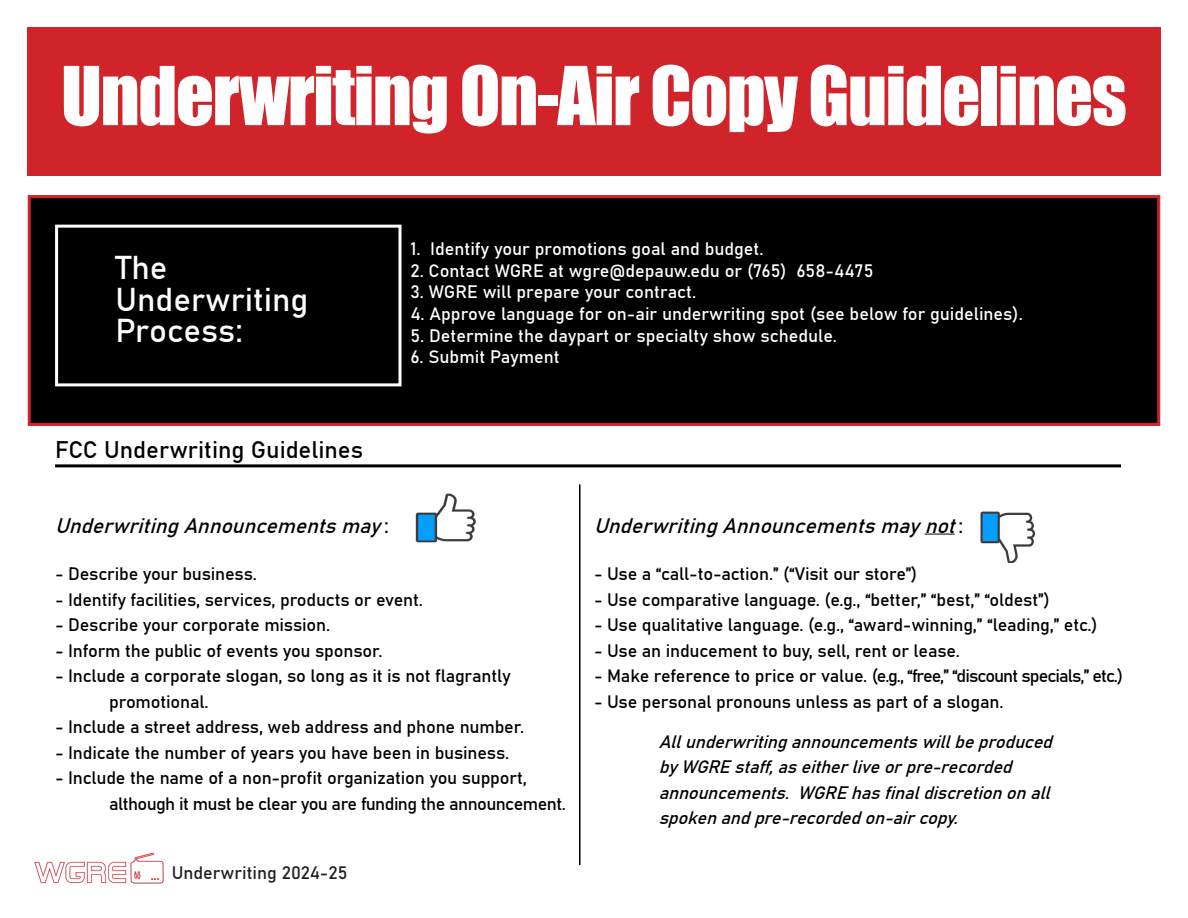
<style>
.page{position:relative;width:1188px;height:918px;background:#fff}
.page>*{position:absolute;margin:0;border:0;box-sizing:border-box;transform-origin:0 0}
.t1{font:75px "Impact";letter-spacing:-.02em;color:#fff}
.t2{font:33px "Bahnschrift";color:#fff}
.t3{font:24px "Bahnschrift";color:#000}
.t4{font:italic 21px "Bahnschrift";color:#000}
.t5{font:18px "Bahnschrift";letter-spacing:-.01em;color:#000}
.t6{font:18px "Bahnschrift";color:#fff}
.t7{font:italic 18px/25.5px "Bahnschrift";color:#000}
.t8{font:18px "Bahnschrift";letter-spacing:-.03em;color:#000}
.t9{font:18px "Bahnschrift";color:#231f20}
.s1{font-style:normal}
</style>
<div class="page">
<div style="left:28px;top:195px;width:1132px;height:231px;background:#000;border:3px solid #d1232a"></div>
<div style="left:27px;top:27px;width:1134px;height:149px;background:#d1232a"></div>
<div style="left:55px;top:225px;width:347px;height:161px;background:#000;border:3px solid #fff"></div>
<hr style="left:55px;top:464px;width:1066px;height:3px;background:#000">
<hr style="left:925px;top:534px;width:30px;height:1px;background:#000">
<hr style="left:579px;top:484px;width:1px;height:381px;background:#000">
<img style="left:34px;top:852px;width:130px;height:32px">
<img style="left:415px;top:493px;width:61px;height:50px">
<img style="left:980px;top:511px;width:55px;height:52px">
<p class="t1" style="left:61px;top:38px;width:1067px">Underwriting On-Air Copy Guidelines</p>
<p class="t2" style="left:116px;top:243px;width:53px">The</p>
<p class="t2" style="left:116px;top:274px;width:194px">Underwriting</p>
<p class="t2" style="left:116px;top:306px;width:129px">Process:</p>
<p class="t3" style="left:55px;top:431px;width:310px">FCC Underwriting Guidelines</p>
<p class="t6" style="left:410px;top:235px;width:355px">1. Identify your promotions goal and budget.</p>
<p class="t6" style="left:410px;top:257px;width:465px">2. Contact WGRE at wgre@depauw.edu or (765) 658-4475</p>
<p class="t6" style="left:410px;top:278px;width:287px">3. WGRE will prepare your contract.</p>
<p class="t6" style="left:410px;top:300px;width:614px">4. Approve language for on-air underwriting spot (see below for guidelines).</p>
<p class="t6" style="left:410px;top:322px;width:428px">5. Determine the daypart or specialty show schedule.</p>
<p class="t6" style="left:410px;top:343px;width:151px">6. Submit Payment</p>
<p class="t4" style="left:55px;top:510px;width:335px">UnderwritingAnnouncementsmay<span class="s1">:</span></p>
<p class="t5" style="left:55px;top:560px;width:203px">- Describe your business.</p>
<p class="t5" style="left:55px;top:586px;width:369px">- Identify facilities, services, products or event.</p>
<p class="t5" style="left:55px;top:611px;width:277px">- Describe your corporate mission.</p>
<p class="t5" style="left:55px;top:637px;width:329px">- Inform the public of events you sponsor.</p>
<p class="t5" style="left:55px;top:662px;width:457px">- Include a corporate slogan, so long as it is not flagrantly</p>
<p class="t5" style="left:109px;top:688px;width:101px">promotional.</p>
<p class="t5" style="left:55px;top:713px;width:471px">- Include a street address, web address and phone number.</p>
<p class="t5" style="left:55px;top:739px;width:456px">- Indicate the number of years you have been in business.</p>
<p class="t5" style="left:55px;top:764px;width:473px">- Include the name of a non-profit organization you support,</p>
<p class="t8" style="left:109px;top:790px;width:458px">although it must be clear you are funding the announcement.</p>
<p class="t9" style="left:172px;top:859px;width:177px">Underwriting 2024-25</p>
<p class="t4" style="left:594px;top:510px;width:371px">UnderwritingAnnouncementsmaynot <span class="s1">:</span></p>
<p class="t5" style="left:594px;top:560px;width:325px">- Use a “call-to-action.” (“Visit our store”)</p>
<p class="t5" style="left:594px;top:586px;width:457px">- Use comparative language. (e.g., “better,” “best,” “oldest”)</p>
<p class="t5" style="left:594px;top:611px;width:505px">- Use qualitative language. (e.g., “award-winning,” “leading,” etc.)</p>
<p class="t5" style="left:594px;top:637px;width:367px">- Use an inducement to buy, sell, rent or lease.</p>
<p class="t5" style="left:594px;top:662px;width:531px">- Make reference to price or value. (e.g., “free,” “discount specials,” etc.)</p>
<p class="t5" style="left:594px;top:688px;width:411px">- Use personal pronouns unless as part of a slogan.</p>
<p class="t7" style="left:659px;top:727px;width:401px">Allunderwritingannouncementswillbeproduced byWGREstaff,aseitherliveorpre-recorded announcements. WGREhasfinaldiscretiononall spokenandpre-recordedon-aircopy.</p>
</div>
